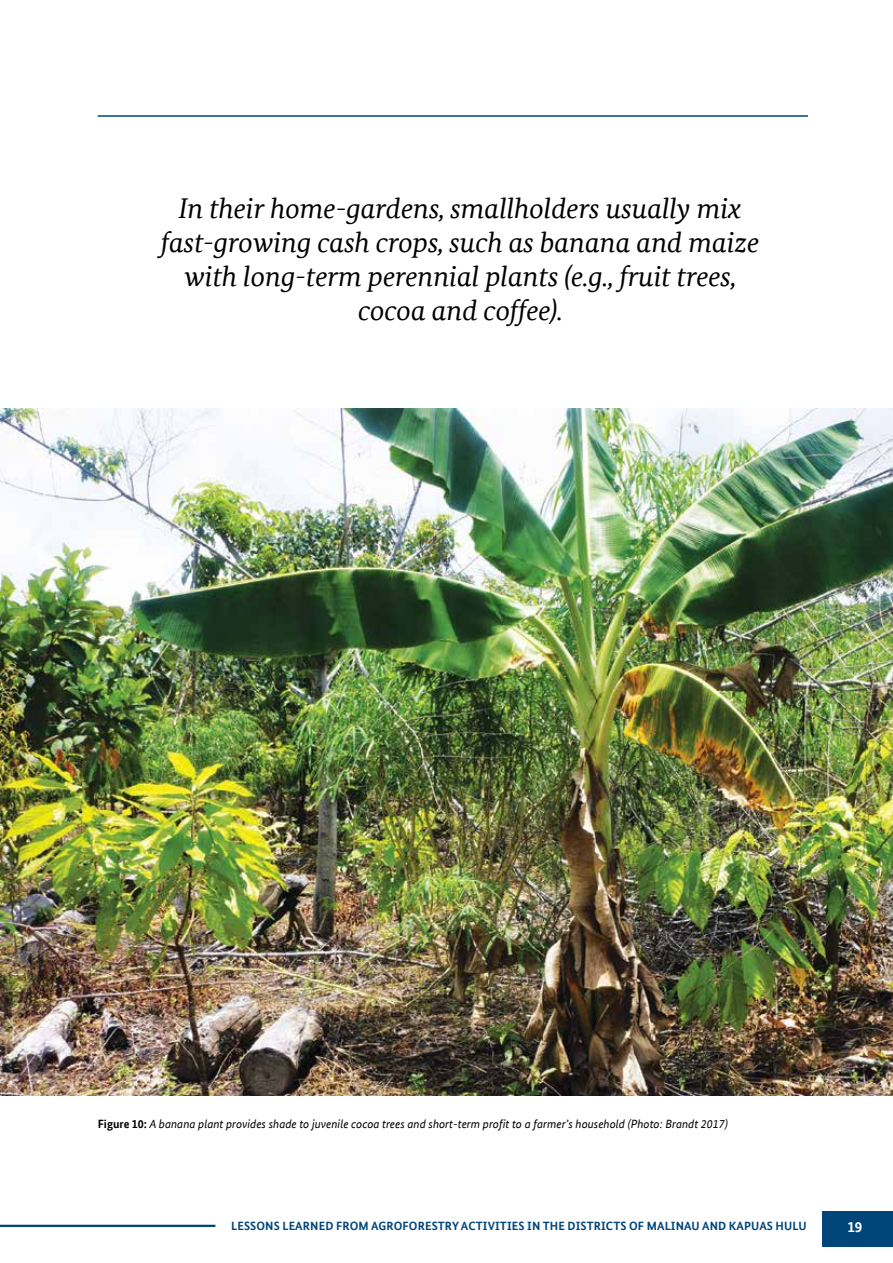
<style>
.page{position:relative;width:893px;height:1263px;background:#fff}
.page>*{position:absolute;margin:0;border:0;box-sizing:border-box;transform-origin:0 0}
.t1{font:italic 28.5px/34.2px "Bundes Serif Office T";color:#000;text-align:center}
.t2{font:700 15px "Bundes Sans Office T";color:#fff}
.t3{font:italic 12px "Bundes Sans Office T";color:#000}
.t4{font:700 12px "Bundes Sans Office T";letter-spacing:.01em;color:#004579}
.s1{font-weight:700;font-style:normal}
</style>
<div class="page">
<img style="left:0;top:408px;width:893px;height:688px">
<hr style="left:98px;top:115px;width:710px;height:2px;background:#004579">
<div style="left:822px;top:1211px;width:71px;height:35px;background:#004579"></div>
<hr style="left:0;top:1225px;width:215px;height:2px;background:#004578">
<p class="t1" style="left:161px;top:191px;width:600px">In their home-gardens, smallholders usually mix fast-growing cash crops, such as banana and maize with long-term perennial plants (e.g., fruit trees, cocoa and coffee).</p>
<p class="t3" style="left:98px;top:1117px;width:632px"><span class="s1">FIGURE 10:</span> A banana plant provides shade to juvenile cocoa trees and short-term profit to a farmer’s household (Photo: Brandt 2017)</p>
<p class="t4" style="left:231px;top:1219px;width:577px">LESSONS LEARNED FROM AGROFORESTRY ACTIVITIES IN THE DISTRICTS OF MALINAU AND KAPUAS H ULU</p>
<p class="t2" style="left:847px;top:1218px;width:16px">19</p>
</div>
